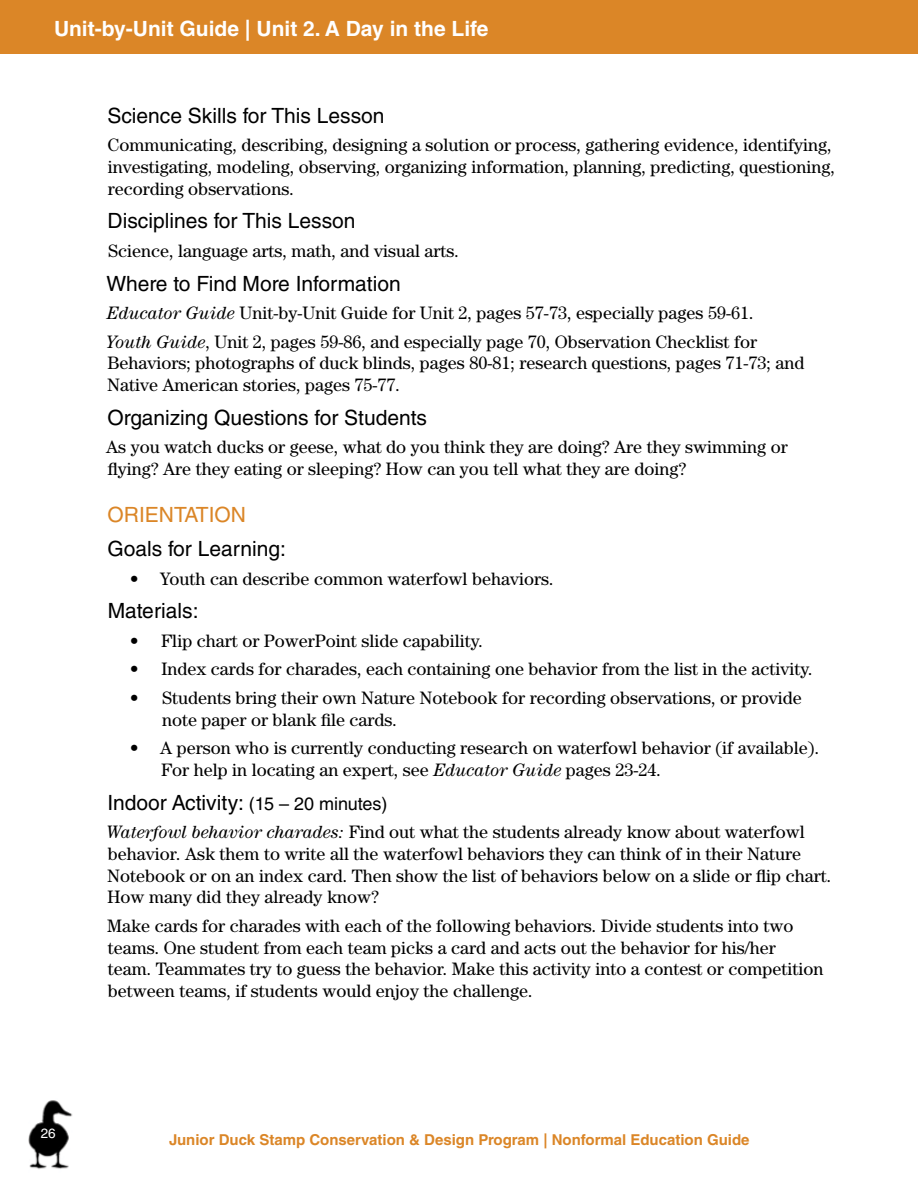
<style>
.page{position:relative;width:918px;height:1188px;background:#fff}
.page>*{position:absolute;margin:0;border:0;box-sizing:border-box;transform-origin:0 0}
.t1{font:21px "Helvetica LT Std";color:#000}
.t2{font:700 21px "Helvetica LT Std";color:#fff}
.t3{font:21px "Helvetica LT Std";color:#db8627}
.t4{font:18px/21.8px "Century Std";color:#000}
.t5{font:700 15px "Helvetica LT Std";color:#db8627}
.t6{font:13.5px "Helvetica LT Std";color:#fff}
.s1{font-style:italic}
.s2{font-size:18px}
</style>
<div class="page">
<img style="left:28px;top:1100px;width:45px;height:69px">
<div style="left:0;top:0;width:918px;height:54px;background:#db8627"></div>
<p class="t2" style="left:54px;top:16px;width:436px">Unit-by-Unit Guide | Unit 2. A Day in the Life</p>
<p class="t1" style="left:107px;top:103px;width:279px">Science Skills for This Lesson</p>
<p class="t4" style="left:107px;top:134px;width:729px">Communicating, describing, designing a solution or process, gathering evidence, identifying, investigating, modeling, observing, organizing information, planning, predicting, questioning, recording observations.</p>
<p class="t1" style="left:108px;top:209px;width:250px">Disciplines for This Lesson</p>
<p class="t4" style="left:108px;top:240px;width:353px">Science, language arts, math, and visual arts.</p>
<p class="t1" style="left:107px;top:271px;width:296px">Where to Find More Information</p>
<p class="t4" style="left:106px;top:298px;width:653px;line-height:28.5px"><span class="s1">Educator Guide</span> Unit-by-Unit Guide for Unit 2, pages 57-73, especially pages 59-61.<br><span class="s1">Youth Guide</span>, Unit 2, pages 59-86, and especially page 70, Observation Checklist for</p>
<p class="t4" style="left:107px;top:352px;width:699px">Behaviors; photographs of duck blinds, pages 80-81; research questions, pages 71-73; and<br>Native American stories, pages 75-77.</p>
<p class="t1" style="left:108px;top:405px;width:321px">Organizing Questions for Students</p>
<p class="t4" style="left:106px;top:436px;width:683px">As you watch ducks or geese, what do you think they are doing? Are they swimming or flying? Are they eating or sleeping? How can you tell what they are doing?</p>
<p class="t3" style="left:108px;top:503px;width:140px">ORIENTATION</p>
<p class="t1" style="left:107px;top:537px;width:180px">Goals for Learning:</p>
<p class="t4" style="left:130px;top:567px;width:425px">• Youth can describe common waterfowl behaviors.</p>
<p class="t1" style="left:108px;top:599px;width:92px">Materials:</p>
<p class="t4" style="left:130px;top:630px;width:355px">• Flip chart or PowerPoint slide capability.</p>
<p class="t4" style="left:130px;top:658px;width:685px">• Index cards for charades, each containing one behavior from the list in the activity.</p>
<p class="t4" style="left:162px;top:687px;width:641px;text-indent:-32px">• Students bring their own Nature Notebook for recording observations, or provide note paper or blank file cards.</p>
<p class="t4" style="left:161px;top:737px;width:660px;text-indent:-32px">• A person who is currently conducting research on waterfowl behavior (if available).<br>For help in locating an expert, see <span class="s1">Educator Guide</span> pages 23-24.</p>
<p class="t1" style="left:107px;top:790px;width:282px">Indoor Activity: <span class="s2">(15 – 20 minutes)</span></p>
<p class="t4" style="left:106px;top:821px;width:726px"><span class="s1">Waterfowl behavior charades:</span> Find out what the students already know about waterfowl behavior. Ask them to write all the waterfowl behaviors they can think of in their Nature Notebook or on an index card. Then show the list of behaviors below on a slide or flip chart.<br>How many did they already know?</p>
<p class="t4" style="left:107px;top:914px;width:718px">Make cards for charades with each of the following behaviors. Divide students into two teams. One student from each team picks a card and acts out the behavior for his/her<br>team. Teammates try to guess the behavior. Make this activity into a contest or competition between teams, if students would enjoy the challenge.</p>
<p class="t6" style="left:41px;top:1126px;width:17px">26</p>
<p class="t5" style="left:169px;top:1131px;width:582px">Junior Duck Stamp Conservation &amp; Design Program | Nonformal Education Guide</p>
</div>
